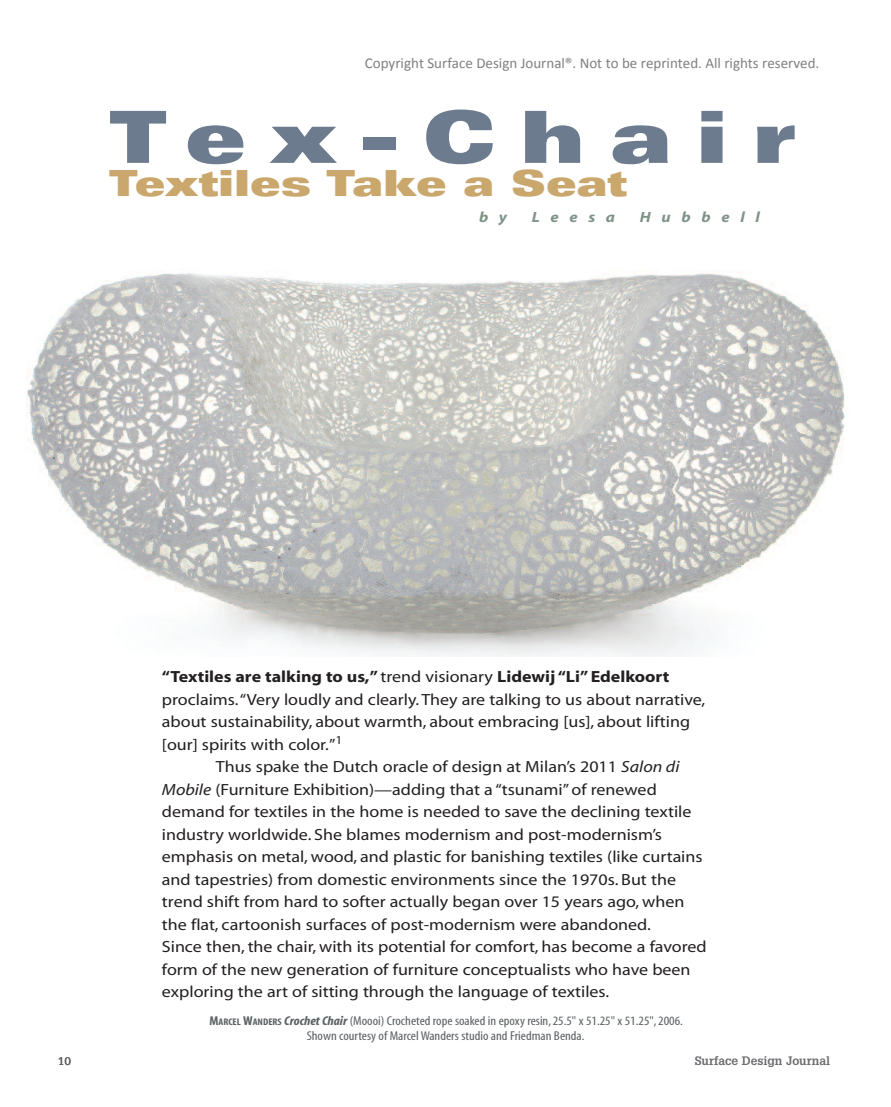
<style>
.page{position:relative;width:891px;height:1107px;background:#fff}
.page>*{position:absolute;margin:0;border:0;box-sizing:border-box;transform-origin:0 0}
.t1{font:900 expanded 72px "Univers";letter-spacing:.335em;color:#6c7b8d}
.t2{font:900 expanded 36px "Univers";color:#caa76c}
.t3{font:16.2px "Myriad";color:#231f20;scale:1.11 1}
.t4{font:700 16.2px "Myriad";color:#231f20;scale:1.11 1}
.t5{font:15px "Calibri";color:#808080}
.t6{font:italic 700 14.85px "Myriad";letter-spacing:.65em;color:#7e9386;scale:1.11 1}
.t7{font:condensed 12.9px/15.6px "Myriad";color:#5a6063;text-align:center;scale:1.11 1}
.t8{font:700 12px "Glypha";color:#6c6d70}
.t9{font:10.8px "Glypha";color:#231f20;scale:1.11 1}
.s1{font-weight:400}
.s2{font-style:italic}
.s3{font-weight:700}
.s4{font-weight:700;font-size:9.6px}
.s5{font-weight:700;font-style:italic}
</style>
<div class="page">
<img style="left:27px;top:273px;width:818px;height:384px">
<p class="t5" style="left:365px;top:53px;width:456px">Copyright Surface Design Journal®. Not to be reprinted. All rights reserved.</p>
<h1 class="t1" style="left:109px;top:111px;width:689px">Tex-Chair</h1>
<h2 class="t2" style="left:109px;top:170px;width:520px">Textiles Take a Seat</h2>
<p class="t6" style="left:479px;top:211px;width:27px">b y</p>
<p class="t6" style="left:532px;top:211px;width:76px">Leesa</p>
<p class="t6" style="left:640px;top:211px;width:110px">Hubbell</p>
<p class="t4" style="left:162px;top:670px;width:459px">“Textiles are talking to us,” <span class="s1">trend visionary</span> Lidewij “Li” Edelkoort</p>
<p class="t3" style="left:162px;top:693px;width:491px">proclaims. “Very loudly and clearly. They are talking to us about narrative,</p>
<p class="t3" style="left:162px;top:716px;width:477px">about sustainability, about warmth, about embracing [us], about lifting</p>
<p class="t3" style="left:162px;top:738px;width:164px">[our] spirits with color.”<sup>1</sup></p>
<p class="t3" style="left:216px;top:760px;width:419px">Thus spake the Dutch oracle of design at Milan’s 2011 <span class="s2">Salon di</span></p>
<p class="t3" style="left:162px;top:783px;width:447px"><span class="s2">Mobile</span> (Furniture Exhibition)—adding that a “tsunami” of renewed</p>
<p class="t3" style="left:162px;top:806px;width:478px">demand for textiles in the home is needed to save the declining textile</p>
<p class="t3" style="left:162px;top:828px;width:452px">industry worldwide. She blames modernism and post-modernism’s</p>
<p class="t3" style="left:162px;top:851px;width:489px">emphasis on metal, wood, and plastic for banishing textiles (like curtains</p>
<p class="t3" style="left:162px;top:873px;width:465px">and tapestries) from domestic environments since the 1970s. But the</p>
<p class="t3" style="left:162px;top:896px;width:472px">trend shift from hard to softer actually began over 15 years ago, when</p>
<p class="t3" style="left:162px;top:918px;width:442px">the flat, cartoonish surfaces of post-modernism were abandoned.</p>
<p class="t3" style="left:162px;top:941px;width:492px">Since then, the chair, with its potential for comfort, has become a favored</p>
<p class="t3" style="left:162px;top:963px;width:478px">form of the new generation of furniture conceptualists who have been</p>
<p class="t3" style="left:162px;top:986px;width:404px">exploring the art of sitting through the language of textiles.</p>
<p class="t7" style="left:209px;top:1014px;width:428px"><span class="s3">M</span><span class="s4">ARCEL</span> <span class="s3">W</span><span class="s4">ANDERS</span> <span class="s5">Crochet Chair</span> (Moooi) Crocheted rope soaked in epoxy resin, 25.5" x 51.25" x 51.25", 2006.<br>Shown courtesy of Marcel Wanders studio and Friedman Benda.</p>
<p class="t9" style="left:58px;top:1055px;width:14px">10</p>
<p class="t8" style="left:695px;top:1054px;width:137px">Surface Design Journal</p>
</div>
